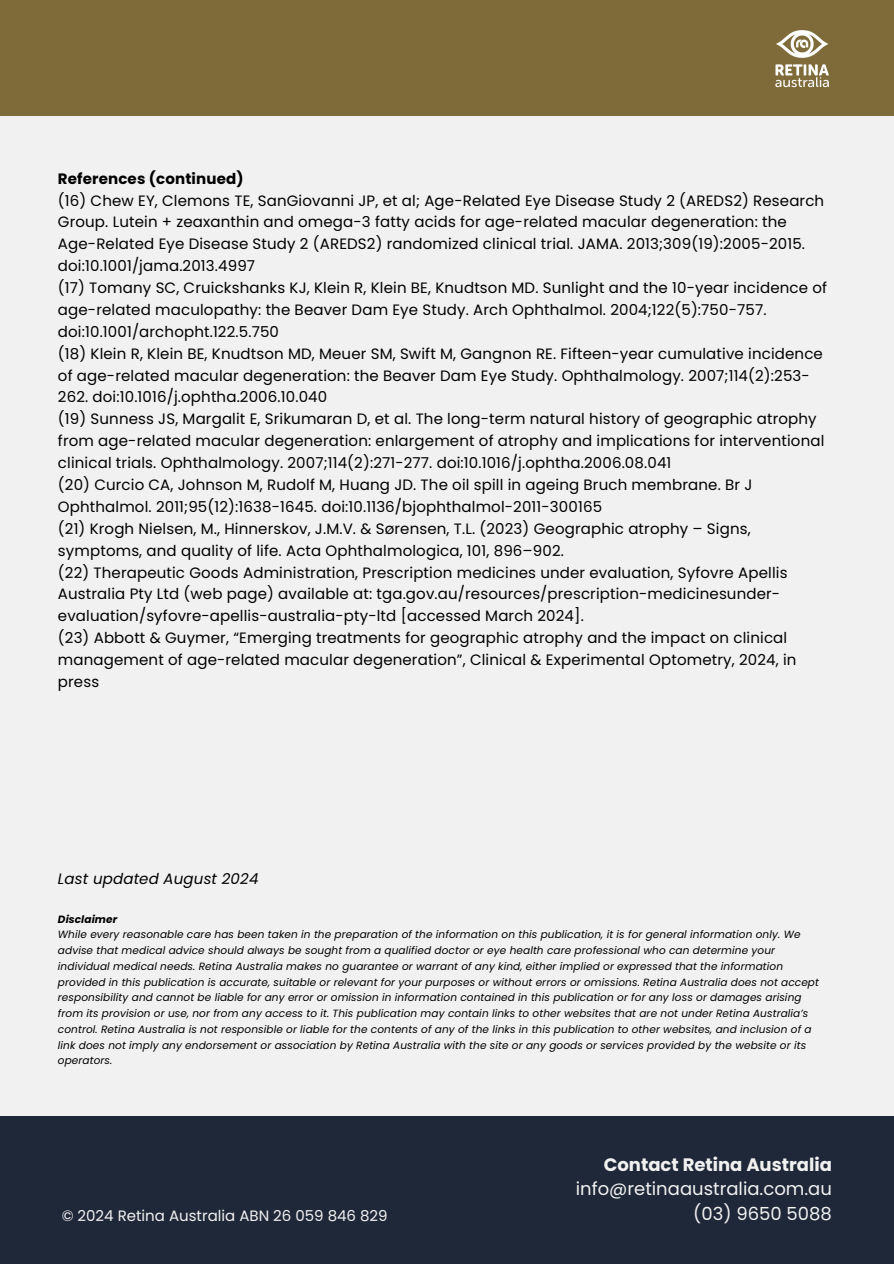
<style>
.page{position:relative;width:894px;height:1264px;background:#fff}
.page>*{position:absolute;margin:0;border:0;box-sizing:border-box;transform-origin:0 0}
.t1{font:18px/24.8px "Poppins";color:#f2f1f1;text-align:right}
.t2{font:15px/21.9px "Poppins";letter-spacing:.01em;color:#000}
.t3{font:15px "Poppins";color:#f2f1f1}
.t4{font:italic 15px "Poppins";letter-spacing:.01em;color:#000}
.t5{font:italic 10.5px/15.8px "Poppins";letter-spacing:.01em;color:#000}
.t6{font:italic 700 10.5px "Poppins";letter-spacing:.01em;color:#000}
.s1{font-weight:700}
</style>
<div class="page">
<div style="left:0;top:0;width:893px;height:1263px;background:#f2f1f1"></div>
<div style="left:0;top:0;width:893px;height:116px;background:#7f6a39"></div>
<img style="left:775px;top:30px;width:54px;height:58px">
<div style="left:0;top:1115px;width:893px;height:148px;background:#1f2839"></div>
<p class="t2" style="left:58px;top:167px;width:770px"><span class="s1">References (continued)<br></span>(16) Chew EY, Clemons TE, SanGiovanni JP, et al; Age-Related Eye Disease Study 2 (AREDS2) Research Group. Lutein + zeaxanthin and omega-3 fatty acids for age-related macular degeneration: the Age-Related Eye Disease Study 2 (AREDS2) randomized clinical trial. JAMA. 2013;309(19):2005-2015. doi:10.1001/jama.2013.4997<br>(17) Tomany SC, Cruickshanks KJ, Klein R, Klein BE, Knudtson MD. Sunlight and the 10-year incidence of age-related maculopathy: the Beaver Dam Eye Study. Arch Ophthalmol. 2004;122(5):750-757. doi:10.1001/archopht.122.5.750<br>(18) Klein R, Klein BE, Knudtson MD, Meuer SM, Swift M, Gangnon RE. Fifteen-year cumulative incidence of age-related macular degeneration: the Beaver Dam Eye Study. Ophthalmology. 2007;114(2):253- 262. doi:10.1016/j.ophtha.2006.10.040<br>(19) Sunness JS, Margalit E, Srikumaran D, et al. The long-term natural history of geographic atrophy from age-related macular degeneration: enlargement of atrophy and implications for interventional clinical trials. Ophthalmology. 2007;114(2):271-277. doi:10.1016/j.ophtha.2006.08.041<br>(20) Curcio CA, Johnson M, Rudolf M, Huang JD. The oil spill in ageing Bruch membrane. Br J Ophthalmol. 2011;95(12):1638-1645. doi:10.1136/bjophthalmol-2011-300165<br>(21) Krogh Nielsen, M., Hinnerskov, J.M.V. &amp; Sørensen, T.L. (2023) Geographic atrophy – Signs, symptoms, and quality of life. Acta Ophthalmologica, 101, 896–902.<br>(22) Therapeutic Goods Administration, Prescription medicines under evaluation, Syfovre Apellis Australia Pty Ltd (web page) available at: tga.gov.au/resources/prescription-medicinesunder&shy;evaluation/syfovre-apellis-australia-pty-ltd [accessed March 2024].<br>(23) Abbott &amp; Guymer, “Emerging treatments for geographic atrophy and the impact on clinical management of age-related macular degeneration”, Clinical &amp; Experimental Optometry, 2024, in press</p>
<h2 class="t4" style="left:58px;top:868px;width:202px">Last updated August 2024</h2>
<h2 class="t6" style="left:58px;top:911px;width:61px">Disclaimer</h2>
<p class="t5" style="left:58px;top:926px;width:762px">While every reasonable care has been taken in the preparation of the information on this publication, it is for general information only. We advise that medical advice should always be sought from a qualified doctor or eye health care professional who can determine your individual medical needs. Retina Australia makes no guarantee or warrant of any kind, either implied or expressed that the information provided in this publication is accurate, suitable or relevant for your purposes or without errors or omissions. Retina Australia does not accept responsibility and cannot be liable for any error or omission in information contained in this publication or for any loss or damages arising from its provision or use, nor from any access to it. This publication may contain links to other websites that are not under Retina Australia’s control. Retina Australia is not responsible or liable for the contents of any of the links in this publication to other websites, and inclusion of a link does not imply any endorsement or association by Retina Australia with the site or any goods or services provided by the website or its operators.</p>
<h2 class="t1" style="left:575px;top:1151px;width:257px"><span class="s1">Contact Retina Australia </span>info@retinaaustralia.com.au</h2>
<h1 class="t3" style="left:62px;top:1204px;width:327px">© 2024 Retina Australia ABN 26 059 846 829</h1>
<h2 class="t1" style="left:693px;top:1201px;width:140px">(03) 9650 5088</h2>
</div>
